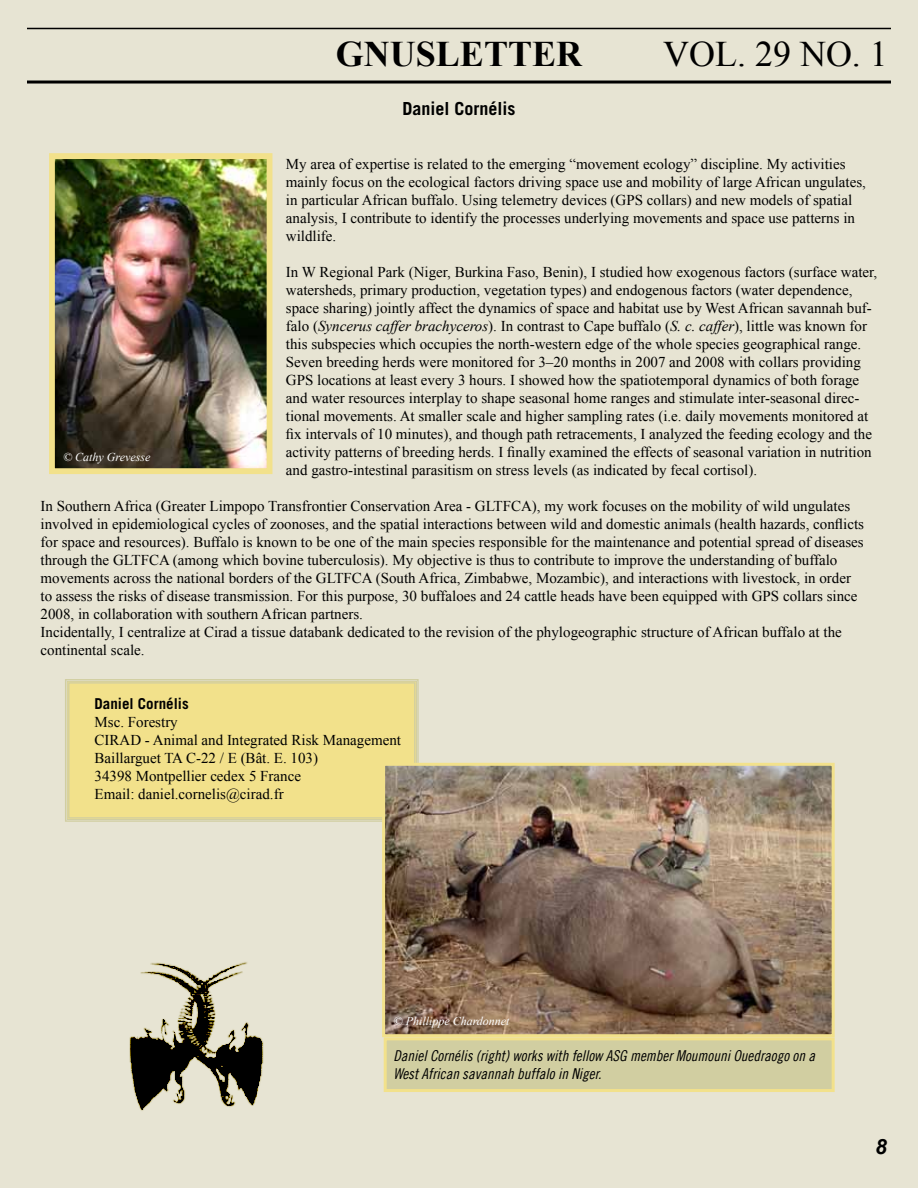
<style>
.page{position:relative;width:918px;height:1188px;background:#fff}
.page>*{position:absolute;margin:0;border:0;box-sizing:border-box;transform-origin:0 0}
.t1{font:700 36px "Times New Roman";color:#000}
.t2{font:36px "Times New Roman";color:#000}
.t3{font:700 18px "Trade Gothic LT Com";color:#000}
.t4{font:15px/18px "Times New Roman";color:#000}
.t5{font:15px/18px "Trade Gothic LT Com Cn 18 Obl";color:#000}
.t6{font:700 15px "Trade Gothic LT Com";color:#000}
.t7{font:italic 12px "Times New Roman";color:#fff}
.s1{font-style:italic}
</style>
<div class="page">
<div style="left:0;top:1px;width:918px;height:1187px;background:#e7e4d3"></div>
<div style="left:65px;top:679px;width:354px;height:143px;background:#f2e18b"></div>
<div style="left:68px;top:682px;width:347px;height:137px;border:1px solid #d1cea1"></div>
<hr style="left:27px;top:81px;width:864px;height:3px;background:#000">
<img style="left:56px;top:160px;width:209px;height:307px">
<div style="left:49px;top:153px;width:223px;height:321px;border:6px solid #f2e18b"></div>
<img style="left:386px;top:767px;width:445px;height:266px">
<div style="left:382px;top:763px;width:453px;height:274px;border:3px solid #f2e18b"></div>
<div style="left:385px;top:1039px;width:448px;height:52px;background:#d1cea1"></div>
<div style="left:384px;top:1037px;width:451px;height:55px;border:3px solid #f2e18b"></div>
<img style="left:129px;top:962px;width:135px;height:149px">
<hr style="left:27px;top:28px;width:864px;height:1px;background:#000">
<h1 class="t1" style="left:336px;top:29px;width:248px">GNUSLETTER</h1>
<h1 class="t2" style="left:663px;top:30px;width:226px">Vol. 29 no. 1</h1>
<p class="t3" style="left:402px;top:97px;width:115px">Daniel Cornélis</p>
<p class="t4" style="left:286px;top:155px;width:581px">My area of expertise is related to the emerging “movement ecology” discipline. My activities mainly focus on the ecological factors driving space use and mobility of large African ungulates, in particular African buffalo. Using telemetry devices (GPS collars) and new models of spatial analysis, I contribute to identify the processes underlying movements and space use patterns in wildlife.</p>
<p class="t4" style="left:286px;top:263px;width:593px">In W Regional Park (Niger, Burkina Faso, Benin), I studied how exogenous factors (surface water, watersheds, primary production, vegetation types) and endogenous factors (water dependence, space sharing) jointly affect the dynamics of space and habitat use by West African savannah buf&shy;falo (<span class="s1">Syncerus caffer brachyceros</span>). In contrast to Cape buffalo (<span class="s1">S. c. caffer</span>), little was known for this subspecies which occupies the north-western edge of the whole species geographical range.<br>Seven breeding herds were monitored for 3–20 months in 2007 and 2008 with collars providing GPS locations at least every 3 hours. I showed how the spatiotemporal dynamics of both forage and water resources interplay to shape seasonal home ranges and stimulate inter-seasonal direc&shy;tional movements. At smaller scale and higher sampling rates (i.e. daily movements monitored at fix intervals of 10 minutes), and though path retracements, I analyzed the feeding ecology and the activity patterns of breeding herds. I finally examined the effects of seasonal variation in nutrition and gastro-intestinal parasitism on stress levels (as indicated by fecal cortisol).</p>
<p class="t4" style="left:41px;top:497px;width:825px">In Southern Africa (Greater Limpopo Transfrontier Conservation Area - GLTFCA), my work focuses on the mobility of wild ungulates involved in epidemiological cycles of zoonoses, and the spatial interactions between wild and domestic animals (health hazards, conflicts for space and resources). Buffalo is known to be one of the main species responsible for the maintenance and potential spread of diseases through the GLTFCA (among which bovine tuberculosis). My objective is thus to contribute to improve the understanding of buffalo movements across the national borders of the GLTFCA (South Africa, Zimbabwe, Mozambic), and interactions with livestock, in order to assess the risks of disease transmission. For this purpose, 30 buffaloes and 24 cattle heads have been equipped with GPS collars since 2008, in collaboration with southern African partners.<br>Incidentally, I centralize at Cirad a tissue databank dedicated to the revision of the phylogeographic structure of African buffalo at the continental scale.</p>
<p class="t7" style="left:63px;top:449px;width:89px">© Cathy Grevesse</p>
<p class="t6" style="left:95px;top:694px;width:96px">Daniel Cornélis</p>
<p class="t4" style="left:95px;top:713px;width:308px">Msc. Forestry<br>CIRAD - Animal and Integrated Risk Management<br>Baillarguet TA C-22 / E (Bât. E. 103)<br>34398 Montpellier cedex 5 France<br>Email: daniel.cornelis@cirad.fr</p>
<p class="t7" style="left:394px;top:1013px;width:118px">© Phillippe Chardonnet</p>
<p class="t5" style="left:393px;top:1047px;width:423px">Daniel Cornélis (right) works with fellow ASG member Moumouni Ouedraogo on a<br>West African savannah buffalo in Niger.</p>
</div>
